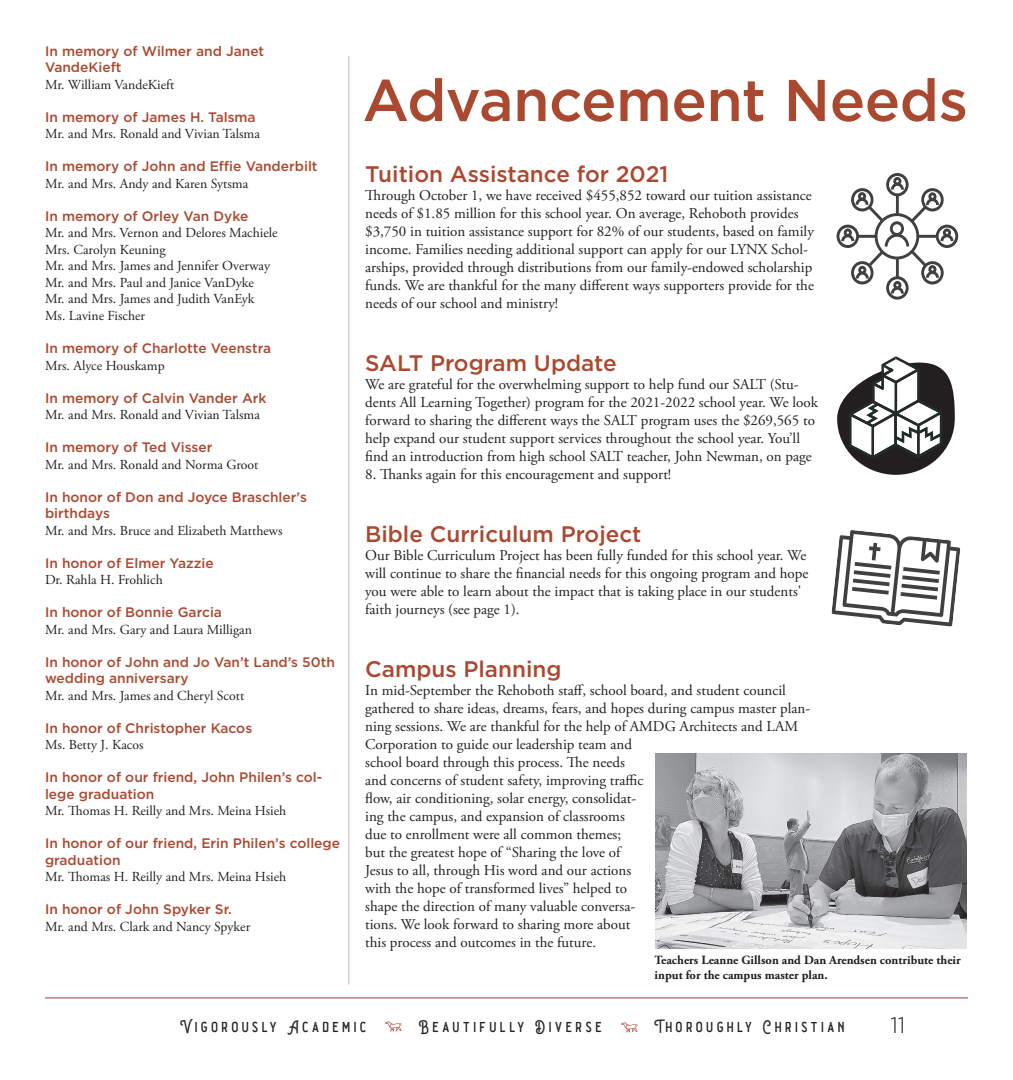
<style>
.page{position:relative;width:1013px;height:1080px;background:#fff}
.page>*{position:absolute;margin:0;border:0;box-sizing:border-box;transform-origin:0 0}
.t1{font:500 58.75px "Gotham";letter-spacing:-.01em;color:#ab4830}
.t2{font:500 22.5px "Gotham";color:#ab4830}
.t3{font:300 22.5px "Gotham";color:#231f20}
.t4{font:17.5px "Sabatons Stamp";letter-spacing:.2em;color:#231f20}
.t5{font:15px/18px "Adobe Garamond Pro";color:#231f20}
.t6{font:13.75px/16.5px "Adobe Garamond Pro";color:#231f20}
.t7{font:500 13.75px/16.5px "Gotham";color:#ab4830}
.t8{font:700 12.5px/15px "Adobe Garamond Pro";color:#231f20}
</style>
<div class="page">
<hr style="left:45px;top:997px;width:923px;height:1px;background:#953a40">
<img style="left:385px;top:1021px;width:17px;height:11px">
<img style="left:621px;top:1022px;width:17px;height:10px">
<img style="left:655px;top:754px;width:311px;height:194px">
<svg style="left:837px;top:356px;width:117px;height:119px"></svg>
<svg style="left:831px;top:530px;width:130px;height:97px"></svg>
<svg style="left:836px;top:173px;width:122px;height:127px"></svg>
<hr style="left:348px;top:56px;width:1px;height:929px;background:#bcbdc0">
<p class="t7" style="left:45px;top:43px;width:221px">In memory of Wilmer and Janet<br>VandeKieft</p>
<p class="t6" style="left:45px;top:77px;width:131px">Mr. William VandeKieft</p>
<p class="t7" style="left:45px;top:109px;width:212px">In memory of James H. Talsma</p>
<p class="t6" style="left:45px;top:126px;width:216px">Mr. and Mrs. Ronald and Vivian Talsma</p>
<p class="t7" style="left:45px;top:158px;width:274px">In memory of John and Effie Vanderbilt</p>
<p class="t6" style="left:45px;top:176px;width:205px">Mr. and Mrs. Andy and Karen Sytsma</p>
<p class="t7" style="left:45px;top:208px;width:205px">In memory of Orley Van Dyke</p>
<p class="t6" style="left:45px;top:225px;width:234px">Mr. and Mrs. Vernon and Delores Machiele<br>Mrs. Carolyn Keuning<br>Mr. and Mrs. James and Jennifer Overway<br>Mr. and Mrs. Paul and Janice VanDyke<br>Mr. and Mrs. James and Judith VanEyk<br>Ms. Lavine Fischer</p>
<p class="t7" style="left:45px;top:340px;width:228px">In memory of Charlotte Veenstra</p>
<p class="t6" style="left:45px;top:357px;width:121px">Mrs. Alyce Houskamp</p>
<p class="t7" style="left:45px;top:389px;width:223px">In memory of Calvin Vander Ark</p>
<p class="t6" style="left:45px;top:407px;width:216px">Mr. and Mrs. Ronald and Vivian Talsma</p>
<p class="t7" style="left:45px;top:439px;width:169px">In memory of Ted Visser</p>
<p class="t6" style="left:45px;top:456px;width:215px">Mr. and Mrs. Ronald and Norma Groot</p>
<p class="t7" style="left:45px;top:488px;width:263px">In honor of Don and Joyce Braschler's birthdays</p>
<p class="t6" style="left:45px;top:522px;width:239px">Mr. and Mrs. Bruce and Elizabeth Matthews</p>
<p class="t7" style="left:45px;top:554px;width:170px">In honor of Elmer Yazzie</p>
<p class="t6" style="left:45px;top:572px;width:119px">Dr. Rahla H. Frohlich</p>
<p class="t7" style="left:45px;top:604px;width:178px">In honor of Bonnie Garcia</p>
<p class="t6" style="left:45px;top:621px;width:208px">Mr. and Mrs. Gary and Laura Milligan</p>
<p class="t7" style="left:45px;top:653px;width:291px">In honor of John and Jo Van’t Land’s 50th wedding anniversary</p>
<p class="t6" style="left:45px;top:687px;width:201px">Mr. and Mrs. James and Cheryl Scott</p>
<p class="t7" style="left:45px;top:719px;width:209px">In honor of Christopher Kacos</p>
<p class="t6" style="left:45px;top:737px;width:100px">Ms. Betty J. Kacos</p>
<p class="t7" style="left:45px;top:769px;width:279px">In honor of our friend, John Philen’s col&shy;lege graduation</p>
<p class="t6" style="left:45px;top:803px;width:243px">Mr. Thomas H. Reilly and Mrs. Meina Hsieh</p>
<p class="t7" style="left:45px;top:835px;width:296px">In honor of our friend, Erin Philen’s college graduation</p>
<p class="t6" style="left:45px;top:869px;width:243px">Mr. Thomas H. Reilly and Mrs. Meina Hsieh</p>
<p class="t7" style="left:45px;top:901px;width:188px">In honor of John Spyker Sr.</p>
<p class="t6" style="left:45px;top:918px;width:207px">Mr. and Mrs. Clark and Nancy Spyker</p>
<h1 class="t1" style="left:362px;top:62px;width:607px">Advancement Needs</h1>
<h2 class="t2" style="left:365px;top:160px;width:305px">Tuition Assistance for 2021</h2>
<p class="t5" style="left:365px;top:187px;width:450px">Through October 1, we have received $455,852 toward our tuition assistance needs of $1.85 million for this school year. On average, Rehoboth provides $3,750 in tuition assistance support for 82% of our students, based on family income. Families needing additional support can apply for our LYNX Schol&shy;arships, provided through distributions from our family-endowed scholarship funds. We are thankful for the many different ways supporters provide for the needs of our school and ministry!</p>
<h2 class="t2" style="left:365px;top:349px;width:253px">SALT Program Update</h2>
<p class="t5" style="left:365px;top:376px;width:454px">We are grateful for the overwhelming support to help fund our SALT (Stu&shy;dents All Learning Together) program for the 2021-2022 school year. We look forward to sharing the different ways the SALT program uses the $269,565 to help expand our student support services throughout the school year. You’ll find an introduction from high school SALT teacher, John Newman, on page</p>
<p class="t5" style="left:365px;top:466px;width:307px">8. Thanks again for this encouragement and support!</p>
<h2 class="t2" style="left:365px;top:520px;width:278px">Bible Curriculum Project</h2>
<p class="t5" style="left:365px;top:547px;width:445px">Our Bible Curriculum Project has been fully funded for this school year. We will continue to share the financial needs for this ongoing program and hope you were able to learn about the impact that is taking place in our students' faith journeys (see page 1).</p>
<h2 class="t2" style="left:365px;top:655px;width:198px">Campus Planning</h2>
<p class="t5" style="left:365px;top:682px;width:446px">In mid-September the Rehoboth staff, school board, and student council gathered to share ideas, dreams, fears, and hopes during campus master plan&shy;ning sessions. We are thankful for the help of AMDG Architects and LAM Corporation to guide our leadership team and<br>school board through this process. The needs<br>and concerns of student safety, improving traffic<br>flow, air conditioning, solar energy, consolidat-<br>ing the campus, and expansion of classrooms<br>due to enrollment were all common themes;<br>but the greatest hope of “Sharing the love of<br>Jesus to all, through His word and our actions<br>with the hope of transformed lives” helped to<br>shape the direction of many valuable conversa-<br>tions. We look forward to sharing more about<br>this process and outcomes in the future.</p>
<p class="t8" style="left:654px;top:953px;width:308px">Teachers Leanne Gillson and Dan Arendsen contribute their input for the campus master plan.</p>
<p class="t4" style="left:180px;top:1017px;width:188px">Vigorously Academic</p>
<p class="t4" style="left:419px;top:1017px;width:185px">Beautifully Diverse</p>
<p class="t4" style="left:654px;top:1017px;width:192px">Thoroughly Christian</p>
<h2 class="t3" style="left:890px;top:1011px;width:17px">11</h2>
</div>
